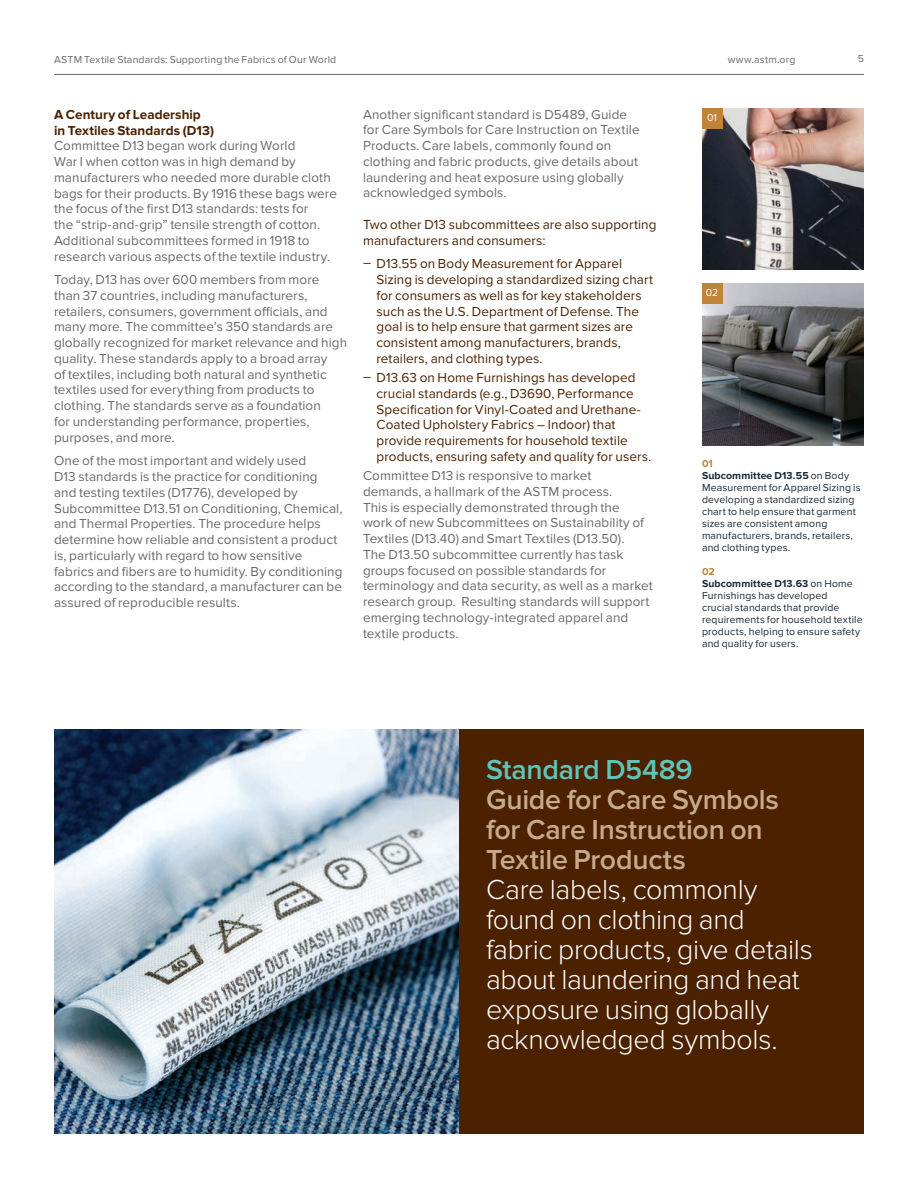
<style>
.page{position:relative;width:918px;height:1188px;background:#fff}
.page>*{position:absolute;margin:0;border:0;box-sizing:border-box;transform-origin:0 0}
.t1{font:300 28.5px/30px "Proxima Nova";letter-spacing:-.01em;color:#fff}
.t2{font:600 28.5px/30px "Proxima Nova";letter-spacing:-.01em;color:#c7aa8e}
.t3{font:600 28.5px "Proxima Nova";letter-spacing:-.01em;color:#5fc5ba}
.t4{font:13.5px/15.8px "Proxima Nova";letter-spacing:.005em;color:#69696c}
.t5{font:13.5px/15.8px "Proxima Nova";letter-spacing:.005em;color:#4b2100}
.t6{font:700 13.5px/15.8px "Proxima Nova";letter-spacing:.005em;color:#4b2100}
.t7{font:10.5px/12px "Proxima Nova";letter-spacing:.015em;color:#172938}
.t8{font:10.5px "Proxima Nova";letter-spacing:.015em;color:#69696c}
.t9{font:10.5px "Proxima Nova Soft";color:#fff}
.s1{font-weight:700;color:#bf8439}
.s2{font-weight:700}
</style>
<div class="page">
<hr style="left:54px;top:74px;width:810px;height:1px;background:#69696c">
<img style="left:54px;top:729px;width:405px;height:405px">
<div style="left:459px;top:729px;width:405px;height:405px;background:#4b2100"></div>
<img style="left:702px;top:108px;width:162px;height:162px">
<div style="left:702px;top:108px;width:20px;height:20px;background:#bf8439"></div>
<img style="left:702px;top:284px;width:162px;height:162px">
<div style="left:702px;top:284px;width:20px;height:20px;background:#bf8439"></div>
<p class="t8" style="left:54px;top:53px;width:284px">ASTM Textile Standards: Supporting the Fabrics of Our World</p>
<p class="t8" style="left:728px;top:53px;width:69px">www.astm.org</p>
<p class="t8" style="left:858px;top:53px;width:8px">5</p>
<p class="t6" style="left:54px;top:107px;width:162px">A Century of Leadership in Textiles Standards (D13)</p>
<p class="t4" style="left:54px;top:138px;width:285px">Committee D13 began work during World<br>War I when cotton was in high demand by manufacturers who needed more durable cloth bags for their products. By 1916 these bags were the focus of the first D13 standards: tests for<br>the “strip-and-grip” tensile strength of cotton.<br>Additional subcommittees formed in 1918 to research various aspects of the textile industry.</p>
<p class="t4" style="left:54px;top:272px;width:295px">Today, D13 has over 600 members from more than 37 countries, including manufacturers, retailers, consumers, government officials, and many more. The committee’s 350 standards are globally recognized for market relevance and high quality. These standards apply to a broad array<br>of textiles, including both natural and synthetic textiles used for everything from products to clothing. The standards serve as a foundation<br>for understanding performance, properties, purposes, and more.</p>
<p class="t4" style="left:54px;top:453px;width:290px">One of the most important and widely used<br>D13 standards is the practice for conditioning and testing textiles (D1776), developed by Subcommittee D13.51 on Conditioning, Chemical, and Thermal Properties. The procedure helps determine how reliable and consistent a product is, particularly with regard to how sensitive fabrics and fibers are to humidity. By conditioning according to the standard, a manufacturer can be assured of reproducible results.</p>
<p class="t4" style="left:363px;top:107px;width:278px">Another significant standard is D5489, Guide for Care Symbols for Care Instruction on Textile Products. Care labels, commonly found on clothing and fabric products, give details about laundering and heat exposure using globally acknowledged symbols.</p>
<p class="t5" style="left:363px;top:217px;width:295px">Two other D13 subcommittees are also supporting manufacturers and consumers:</p>
<p class="t5" style="left:377px;top:256px;width:278px;text-indent:-14px">ͽ D13.55 on Body Measurement for Apparel Sizing is developing a standardized sizing chart for consumers as well as for key stakeholders such as the U.S. Department of Defense. The goal is to help ensure that garment sizes are consistent among manufacturers, brands, retailers, and clothing types.</p>
<p class="t5" style="left:377px;top:370px;width:276px;text-indent:-14px">ͽ D13.63 on Home Furnishings has developed crucial standards (e.g., D3690, Performance Specification for Vinyl-Coated and Urethane-Coated Upholstery Fabrics – Indoor) that provide requirements for household textile products, ensuring safety and quality for users.</p>
<p class="t4" style="left:363px;top:468px;width:291px">Committee D13 is responsive to market demands, a hallmark of the ASTM process.<br>This is especially demonstrated through the<br>work of new Subcommittees on Sustainability of Textiles (D13.40) and Smart Textiles (D13.50).<br>The D13.50 subcommittee currently has task groups focused on possible standards for terminology and data security, as well as a market research group. Resulting standards will support emerging technology-integrated apparel and textile products.</p>
<p class="t9" style="left:707px;top:111px;width:12px">01</p>
<p class="t9" style="left:706px;top:287px;width:14px">02</p>
<p class="t7" style="left:702px;top:458px;width:160px"><span class="s1">01<br></span><span class="s2">Subcommittee D13.55</span> on Body<br>Measurement for Apparel Sizing is developing a standardized sizing chart to help ensure that garment sizes are consistent among manufacturers, brands, retailers, and clothing types.</p>
<p class="t7" style="left:702px;top:566px;width:162px"><span class="s1">02<br></span><span class="s2">Subcommittee D13.63</span> on Home<br>Furnishings has developed<br>crucial standards that provide requirements for household textile products, helping to ensure safety and quality for users.</p>
<h1 class="t3" style="left:486px;top:756px;width:208px">Standard D5489</h1>
<h1 class="t2" style="left:486px;top:785px;width:295px">Guide for Care Symbols for Care Instruction on<br>Textile Products</h1>
<h1 class="t1" style="left:486px;top:875px;width:328px">Care labels, commonly found on clothing and fabric products, give details about laundering and heat exposure using globally acknowledged symbols.</h1>
</div>
